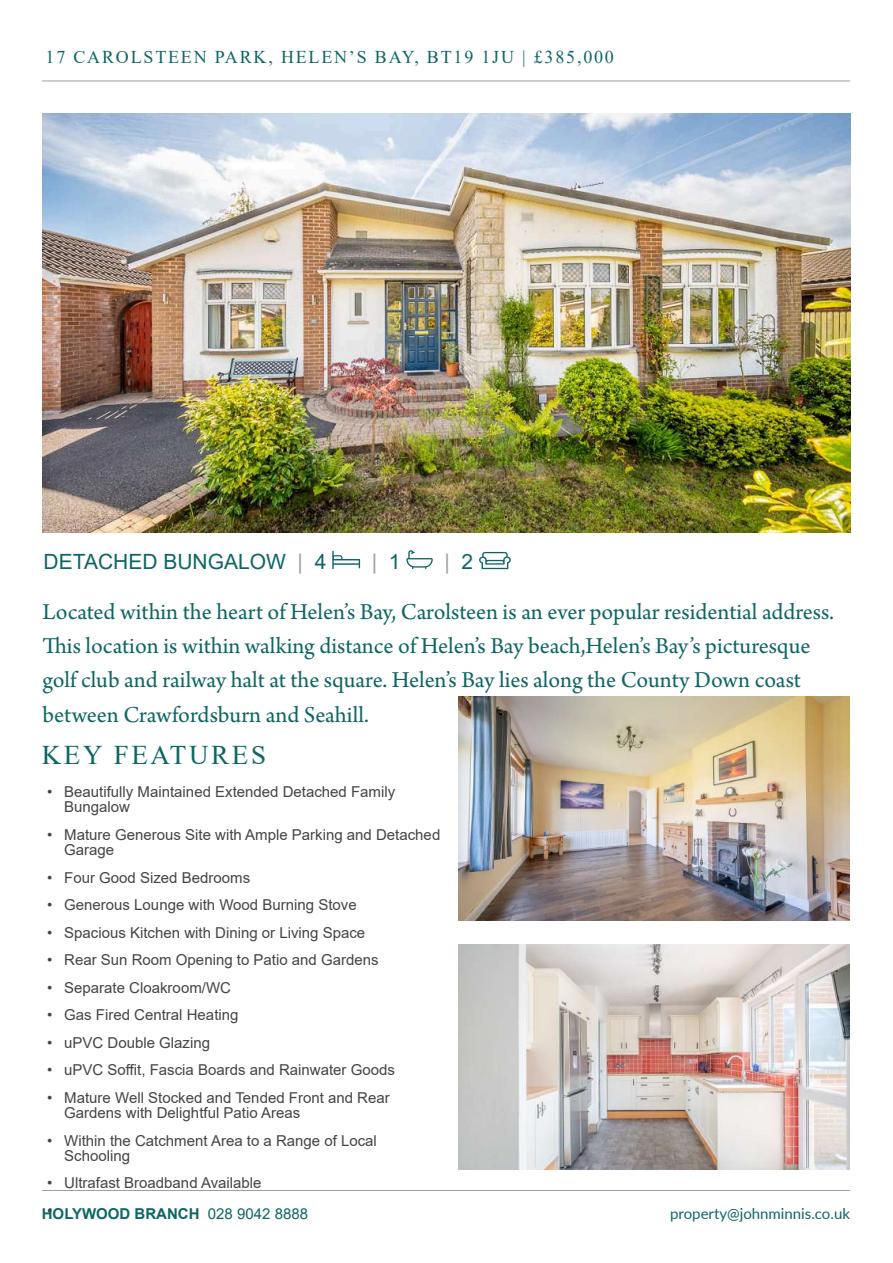
<style>
.page{position:relative;width:893px;height:1263px;background:#fff}
.page>*{position:absolute;margin:0;border:0;box-sizing:border-box;transform-origin:0 0}
.t1{font:27px "Times New Roman";letter-spacing:.1em;color:#0c6664}
.t2{font:24px/34.3px "Arno Pro";color:#0d6664}
.t3{font:21px "Arial";color:#0c6664}
.t4{font:21px "Arial";color:#9da0a1}
.t5{font:18px "Times New Roman";letter-spacing:.1em;color:#0c6664}
.t6{font:15px/15.5px "Arial";color:#434445}
.t7{font:700 15px "Arial";color:#0c6664}
.t8{font:15px "Lato";color:#0c6664}
.s1{color:#9da0a1}
.s2{color:#0c6664}
.s3{font-weight:400}
</style>
<div class="page">
<hr style="left:42px;top:1190px;width:808px;height:1px;background:#9ca1a2">
<hr style="left:42px;top:81px;width:808px;height:1px;background:#9ca1a2">
<img style="left:458px;top:945px;width:392px;height:224px">
<img style="left:458px;top:697px;width:392px;height:224px">
<svg style="left:332px;top:551px;width:28px;height:18px"></svg>
<svg style="left:406px;top:550px;width:27px;height:19px"></svg>
<svg style="left:479px;top:552px;width:32px;height:17px"></svg>
<img style="left:43px;top:113px;width:808px;height:420px">
<p class="t5" style="left:46px;top:50px;width:570px">17 CAROLSTEEN PARK, HELEN’S BAY, BT19 1JU | £385,000</p>
<h3 class="t3" style="left:44px;top:554px;width:284px">DETACHED BUNGALOW <span class="s1">|</span> 4</h3>
<h3 class="t4" style="left:372px;top:554px;width:30px">| <span class="s2">1</span></h3>
<h3 class="t4" style="left:444px;top:554px;width:30px">| <span class="s2">2</span></h3>
<p class="t2" style="left:43px;top:597px;width:793px">Located within the heart of Helen’s Bay, Carolsteen is an ever popular residential address.<br>This location is within walking distance of Helen’s Bay beach,Helen’s Bay’s picturesque golf club and railway halt at the square. Helen’s Bay lies along the County Down coast between Crawfordsburn and Seahill.</p>
<h1 class="t1" style="left:42px;top:745px;width:226px">KEY FEATURES</h1>
<p class="t6" style="left:64px;top:785px;width:333px;text-indent:-17px">• Beautifully Maintained Extended Detached Family<br>Bungalow</p>
<p class="t6" style="left:64px;top:828px;width:378px;text-indent:-17px">• Mature Generous Site with Ample Parking and Detached<br>Garage</p>
<p class="t6" style="left:47px;top:871px;width:204px">• Four Good Sized Bedrooms</p>
<p class="t6" style="left:47px;top:898px;width:311px">• Generous Lounge with Wood Burning Stove</p>
<p class="t6" style="left:47px;top:926px;width:320px">• Spacious Kitchen with Dining or Living Space</p>
<p class="t6" style="left:47px;top:953px;width:333px">• Rear Sun Room Opening to Patio and Gardens</p>
<p class="t6" style="left:47px;top:981px;width:185px">• Separate Cloakroom/WC</p>
<p class="t6" style="left:47px;top:1008px;width:193px">• Gas Fired Central Heating</p>
<p class="t6" style="left:47px;top:1036px;width:164px">• uPVC Double Glazing</p>
<p class="t6" style="left:47px;top:1063px;width:349px">• uPVC Soffit, Fascia Boards and Rainwater Goods</p>
<p class="t6" style="left:64px;top:1091px;width:327px;text-indent:-17px">• Mature Well Stocked and Tended Front and Rear<br>Gardens with Delightful Patio Areas</p>
<p class="t6" style="left:64px;top:1134px;width:314px;text-indent:-17px">• Within the Catchment Area to a Range of Local<br>Schooling</p>
<p class="t6" style="left:47px;top:1171px;width:216px;line-height:27.5px">• Ultrafast Broadband Available •</p>
<p class="t7" style="left:42px;top:1208px;width:268px">HOLYWOOD BRANCH <span class="s3">028 9042 8888</span></p>
<p class="t8" style="left:670px;top:1202px;width:181px">property@johnminnis.co.uk</p>
</div>
